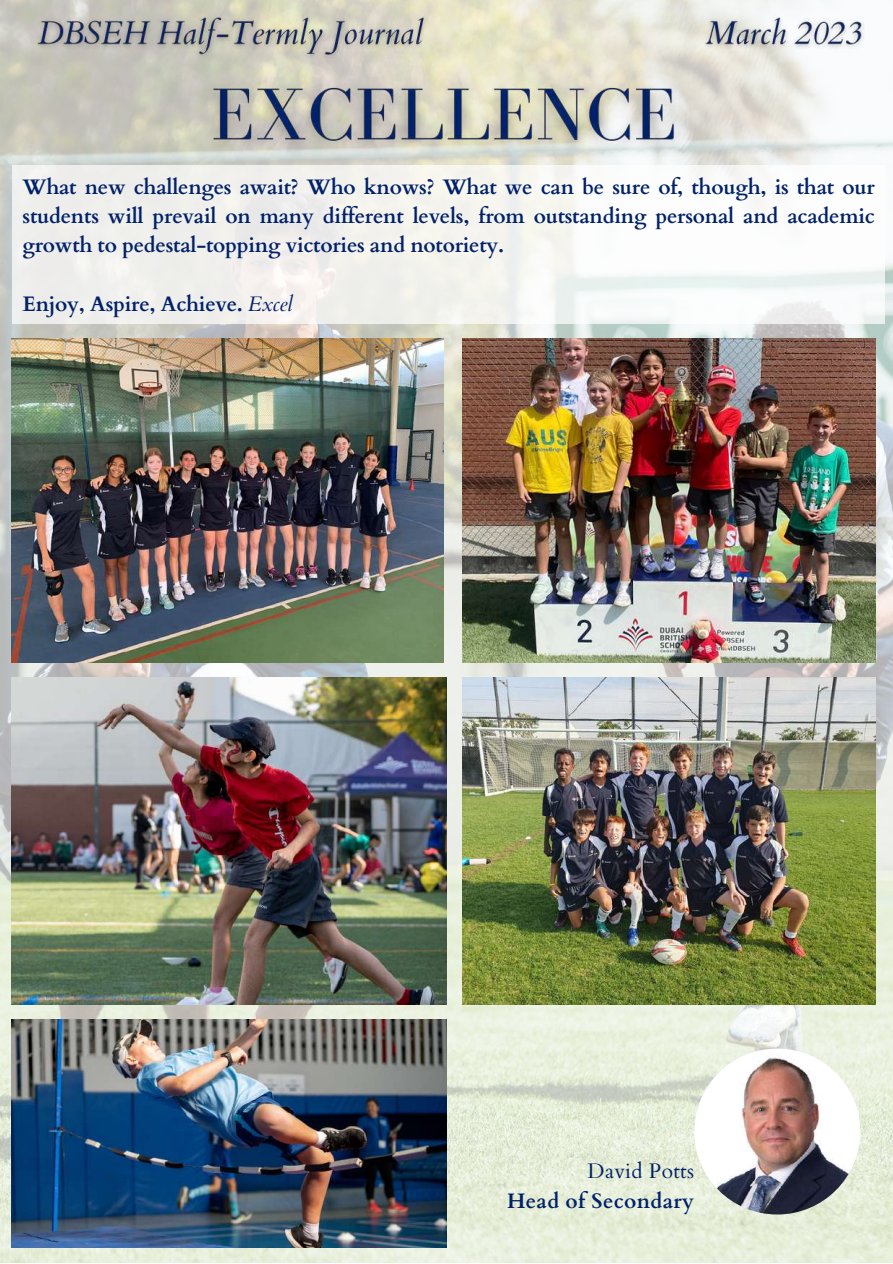
<style>
.page{position:relative;width:893px;height:1264px;background:#fff}
.page>*{position:absolute;margin:0;border:0;box-sizing:border-box;transform-origin:0 0}
.t1{font:700 21px/29.2px "Cardo";letter-spacing:-.015em;color:#012168;text-align:justify}
.t2{font:700 21px "Cardo";letter-spacing:.015em;color:#012168}
.t3{font:21px "Cardo";letter-spacing:.015em;color:#012168}
.s1{font-weight:400;font-style:italic}
</style>
<div class="page">
<img style="left:0;top:0;width:892px;height:1262px">
<img style="left:694px;top:1048px;width:166px;height:166px;border-radius:50%">
<div style="left:12px;top:165px;width:872px;height:158px;background:linear-gradient(to right,#edece8,#fbfcfc)"></div>
<img style="left:12px;top:338px;width:432px;height:324px">
<img style="left:463px;top:338px;width:412px;height:324px">
<img style="left:463px;top:678px;width:412px;height:326px">
<img style="left:12px;top:678px;width:434px;height:326px">
<img style="left:12px;top:1019px;width:434px;height:228px">
<img style="left:192px;top:59px;width:503px;height:117px">
<img style="left:30px;top:7px;width:403px;height:60px">
<img style="left:697px;top:7px;width:172px;height:60px">
<p class="t1" style="left:23px;top:172px;width:853px">What new challenges await? Who knows? What we can be sure of, though, is that our students will prevail on many different levels, from outstanding personal and academic growth to pedestal-topping victories and notoriety.</p>
<p class="t1" style="left:23px;top:289px;width:272px">Enjoy, Aspire, Achieve. <span class="s1">Excel</span></p>
<p class="t3" style="left:587px;top:1157px;width:108px">David Potts</p>
<p class="t2" style="left:507px;top:1186px;width:188px">Head of Secondary</p>
</div>
